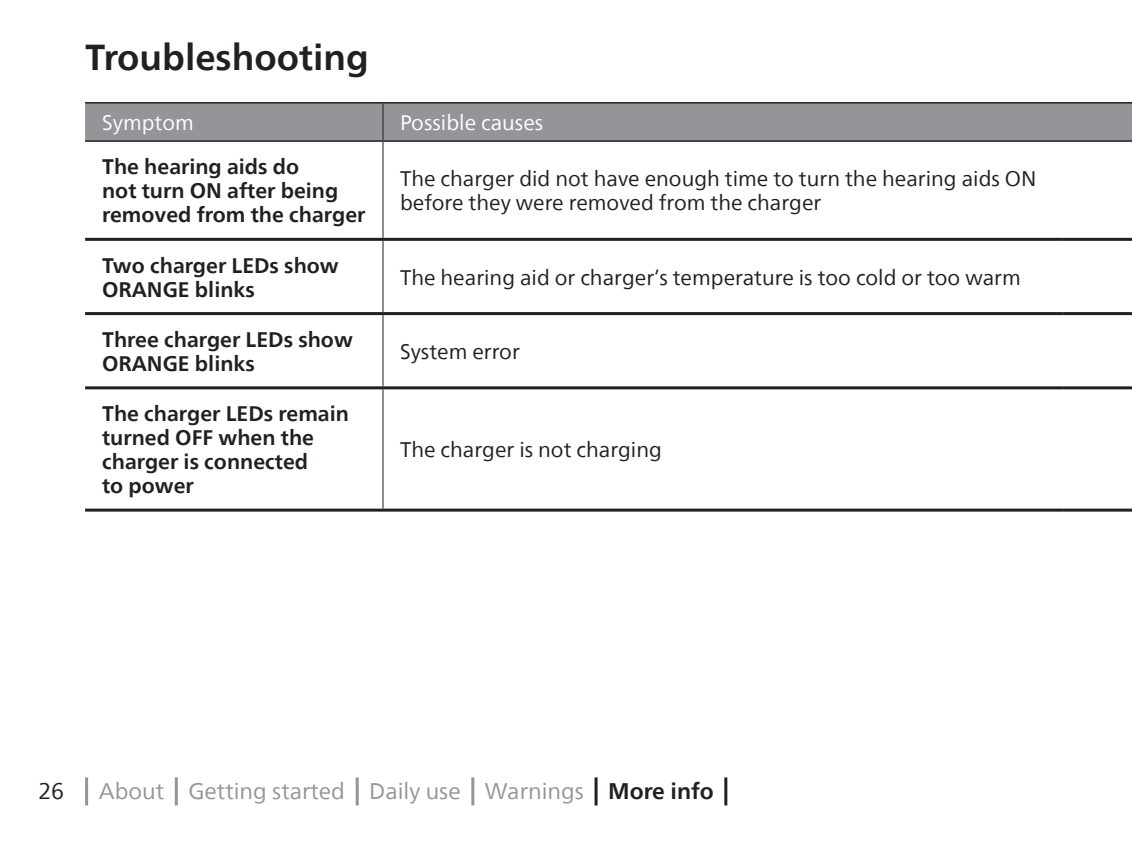
<style>
.page{position:relative;width:1132px;height:842px;background:#fff}
.page>*{position:absolute;margin:0;border:0;box-sizing:border-box;transform-origin:0 0}
.t1{font:700 36px "Neue Frutiger World";color:#231f20}
.t2{font:22.5px "Neue Frutiger World";color:#939598}
.t3{font:22.5px "Neue Frutiger World";color:#231f20}
.t4{font:700 21px/24px "Neue Frutiger World";color:#231f20}
.t5{font:21px/24px "Neue Frutiger World";color:#231f20}
.t6{font:21px "Neue Frutiger World";color:#fff}
.s1{font-weight:700;color:#231f20}
</style>
<div class="page">
<hr style="left:85px;top:777px;width:3px;height:28px;background:#939598">
<hr style="left:175px;top:777px;width:3px;height:28px;background:#939598">
<hr style="left:355px;top:777px;width:3px;height:28px;background:#939598">
<hr style="left:471px;top:777px;width:3px;height:28px;background:#939598">
<hr style="left:594px;top:777px;width:3px;height:28px;background:#231f20">
<hr style="left:724px;top:777px;width:3px;height:28px;background:#231f20">
<div style="left:85px;top:104px;width:1046px;height:36px;background:#939598"></div>
<hr style="left:85px;top:312px;width:298px;height:3px;background:#231f20">
<hr style="left:382px;top:104px;width:1px;height:36px;background:#231f20">
<hr style="left:382px;top:142px;width:1px;height:96px;background:#231f20">
<hr style="left:382px;top:241px;width:1px;height:71px;background:#231f20">
<hr style="left:382px;top:315px;width:1px;height:71px;background:#231f20">
<hr style="left:382px;top:389px;width:1px;height:120px;background:#231f20">
<hr style="left:85px;top:386px;width:298px;height:3px;background:#231f20">
<hr style="left:85px;top:509px;width:298px;height:3px;background:#231f20">
<hr style="left:85px;top:102px;width:298px;height:2px;background:#231f20">
<hr style="left:383px;top:102px;width:680px;height:2px;background:#231f20">
<hr style="left:1063px;top:102px;width:68px;height:2px;background:#231f20">
<hr style="left:85px;top:140px;width:298px;height:2px;background:#231f20">
<hr style="left:383px;top:140px;width:680px;height:2px;background:#231f20">
<hr style="left:1063px;top:140px;width:68px;height:2px;background:#231f20">
<hr style="left:85px;top:238px;width:298px;height:3px;background:#231f20">
<hr style="left:383px;top:238px;width:680px;height:3px;background:#231f20">
<hr style="left:1063px;top:238px;width:68px;height:3px;background:#231f20">
<hr style="left:383px;top:386px;width:680px;height:3px;background:#231f20">
<hr style="left:1063px;top:386px;width:68px;height:3px;background:#231f20">
<hr style="left:383px;top:509px;width:680px;height:3px;background:#231f20">
<hr style="left:1063px;top:509px;width:68px;height:3px;background:#231f20">
<hr style="left:383px;top:312px;width:680px;height:3px;background:#231f20">
<hr style="left:1063px;top:312px;width:68px;height:3px;background:#231f20">
<h1 class="t1" style="left:85px;top:26px;width:285px">Troubleshooting</h1>
<p class="t6" style="left:102px;top:106px;width:93px">Symptom</p>
<p class="t6" style="left:400px;top:106px;width:145px">Possible causes</p>
<p class="t4" style="left:102px;top:155px;width:265px">The hearing aids do<br>not turn ON after being removed from the charger</p>
<p class="t5" style="left:400px;top:167px;width:637px">The charger did not have enough time to turn the hearing aids ON before they were removed from the charger</p>
<p class="t4" style="left:102px;top:253px;width:238px">Two charger LEDs show<br>ORANGE blinks</p>
<p class="t4" style="left:102px;top:327px;width:252px">Three charger LEDs show<br>ORANGE blinks</p>
<p class="t4" style="left:102px;top:401px;width:248px">The charger LEDs remain turned OFF when the charger is connected<br>to power</p>
<p class="t5" style="left:400px;top:266px;width:622px">The hearing aid or charger’s temperature is too cold or too warm</p>
<p class="t5" style="left:400px;top:340px;width:121px">System error</p>
<p class="t5" style="left:400px;top:438px;width:263px">The charger is not charging</p>
<p class="t3" style="left:38px;top:774px;width:27px">26</p>
<p class="t2" style="left:99px;top:774px;width:616px">About Getting started Daily use Warnings <span class="s1">More info</span></p>
</div>
